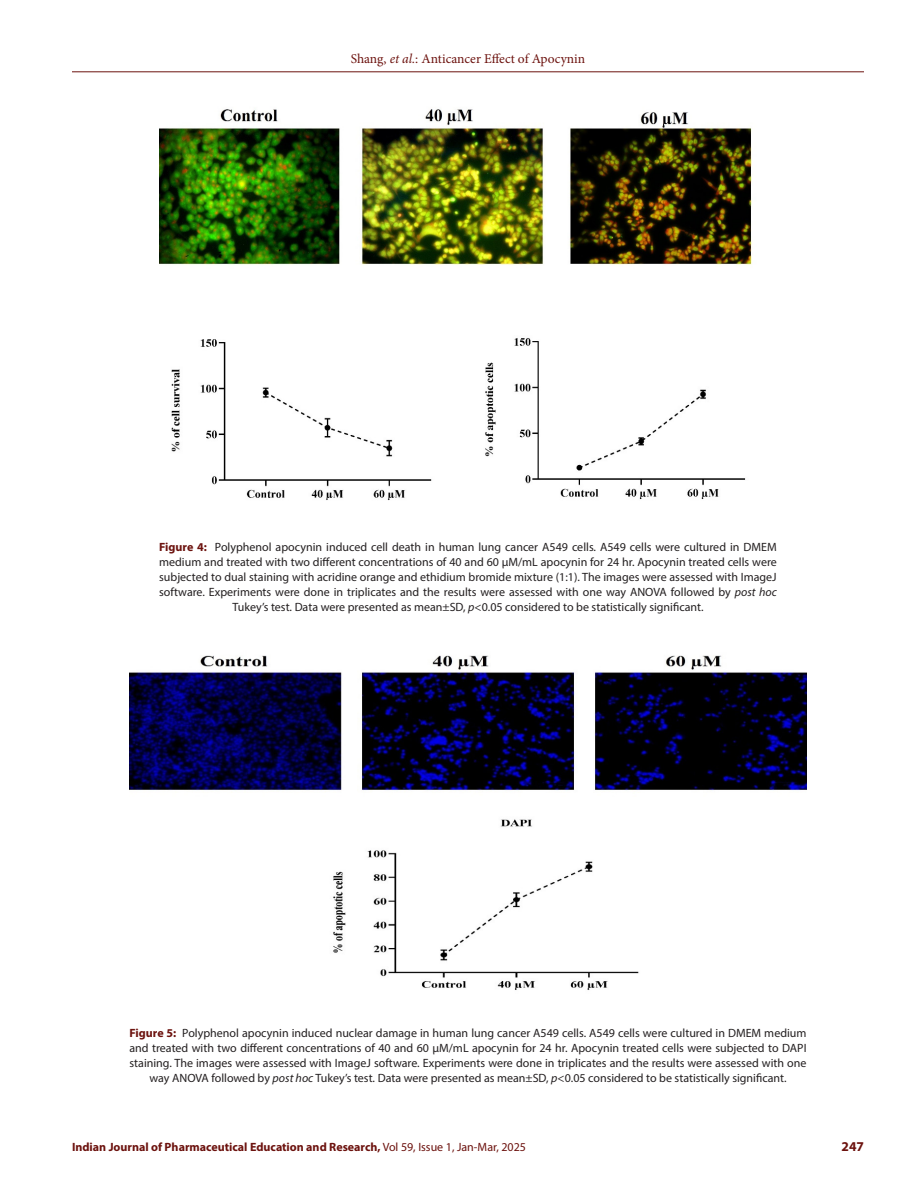
<style>
.page{position:relative;width:918px;height:1188px;background:#fff}
.page>*{position:absolute;margin:0;border:0;box-sizing:border-box;transform-origin:0 0}
.t1{font:13.5px "Minion Pro";color:#6c120e}
.t2{font:700 13.5px "Myriad Pro";color:#6c120e}
.FIG_Caption{font:12px/15px "Myriad Pro";color:#231f20;text-align:center}
.t3{font:700 12px "Myriad Pro";color:#6c120e}
.s1{font-style:italic}
.s2{font-weight:700;color:#6c120e}
.s3{font-weight:400}
</style>
<div class="page">
<hr style="left:72px;top:72px;width:792px;height:1px;background:#6c120e">
<img style="left:159px;top:109px;width:593px;height:392px">
<img style="left:130px;top:655px;width:676px;height:335px">
<p class="t1" style="left:351px;top:50px;width:236px">Shang, <span class="s1">et al.</span>: Anticancer Effect of Apocynin</p>
<p class="FIG_Caption" style="left:159px;top:539px;width:619px"><span class="s2">Figure 4:</span> Polyphenol apocynin induced cell death in human lung cancer A549 cells. A549 cells were cultured in DMEM medium and treated with two different concentrations of 40 and 60 µM/mL apocynin for 24 hr. Apocynin treated cells were subjected to dual staining with acridine orange and ethidium bromide mixture (1:1). The images were assessed with ImageJ software. Experiments were done in triplicates and the results were assessed with one way ANOVA followed by <span class="s1">post hoc </span>Tukey’s test. Data were presented as mean±SD, <span class="s1">p</span>&lt;0.05 considered to be statistically significant.</p>
<p class="FIG_Caption" style="left:130px;top:1025px;width:679px"><span class="s2">Figure 5:</span> Polyphenol apocynin induced nuclear damage in human lung cancer A549 cells. A549 cells were cultured in DMEM medium and treated with two different concentrations of 40 and 60 µM/mL apocynin for 24 hr. Apocynin treated cells were subjected to DAPI staining. The images were assessed with ImageJ software. Experiments were done in triplicates and the results were assessed with one way ANOVA followed by <span class="s1">post hoc</span> Tukey’s test. Data were presented as mean±SD, <span class="s1">p</span>&lt;0.05 considered to be statistically significant.</p>
<p class="t3" style="left:72px;top:1139px;width:456px">Indian Journal of Pharmaceutical Education and Research, <span class="s3">Vol 59, Issue 1, Jan-Mar, 2025</span></p>
<p class="t2" style="left:842px;top:1137px;width:24px">247</p>
</div>
